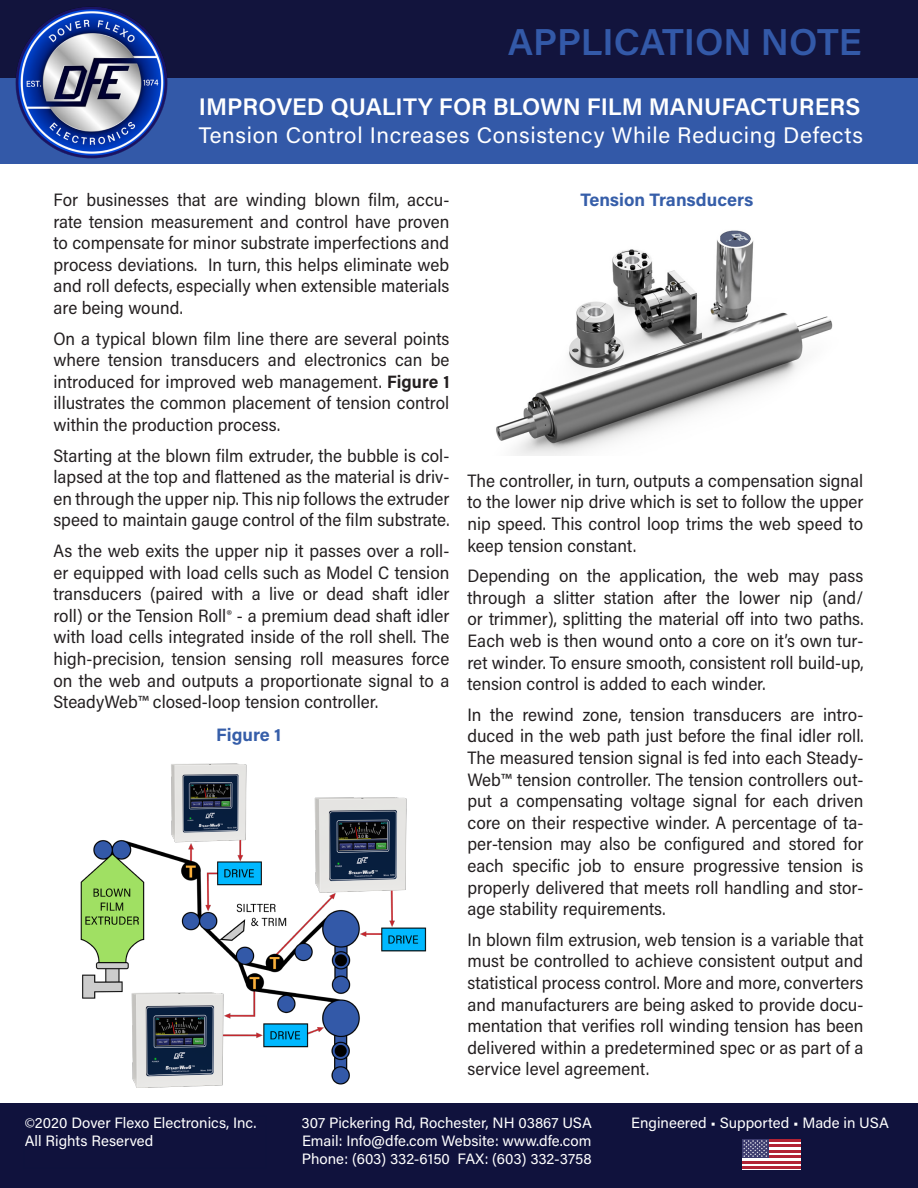
<style>
.page{position:relative;width:918px;height:1188px;background:#fff}
.page>*{position:absolute;margin:0;border:0;box-sizing:border-box;transform-origin:0 0}
.t1{font:37.5px "Acumin Variable Concept";letter-spacing:.025em;color:#3359a8}
.t2{font:24px "Acumin Variable Concept";letter-spacing:.03em;color:#fff}
.t3{font:22.5px "Acumin Variable Concept";letter-spacing:.05em;color:#fff}
.t4{font:18px/21.6px "Acumin Variable Concept";letter-spacing:-.005em;color:#231f20;text-align:justify}
.t5{font:18px "Acumin Variable Concept";letter-spacing:.05em;color:#365ea9}
.t6{font:15px "Acumin Variable Concept";letter-spacing:.02em;color:#fff}
.s1{font-family:"Minion Pro"}
.s2{font-family:"Myriad Pro"}
</style>
<div class="page">
<div style="left:1px;top:59px;width:917px;height:104px;background:#3359a8"></div>
<div style="left:0;top:0;width:918px;height:78px;background:#12143d"></div>
<img style="left:15px;top:7px;width:153px;height:152px">
<div style="left:0;top:1103px;width:918px;height:85px;background:#10123d"></div>
<div style="left:742px;top:1139px;width:59px;height:31px;background:#fff"></div>
<hr style="left:742px;top:1139px;width:59px;height:3px;background:#b22234">
<hr style="left:742px;top:1145px;width:59px;height:2px;background:#b22234">
<hr style="left:742px;top:1150px;width:59px;height:3px;background:#b22234">
<hr style="left:742px;top:1155px;width:59px;height:3px;background:#b22234">
<hr style="left:742px;top:1161px;width:59px;height:2px;background:#b22234">
<hr style="left:742px;top:1166px;width:59px;height:3px;background:#b22234">
<div style="left:742px;top:1139px;width:27px;height:19px;background:#3c3b6e"></div>
<svg style="left:743px;top:1140px;width:24px;height:17px"></svg>
<img style="left:80px;top:763px;width:346px;height:325px">
<img style="left:496px;top:230px;width:337px;height:226px">
<p class="t1" style="left:508px;top:16px;width:354px">APPLICATION NOTE</p>
<p class="t2" style="left:199px;top:90px;width:662px">IMPROVED QUALITY FOR BLOWN FILM MANUFACTURERS</p>
<p class="t3" style="left:199px;top:119px;width:665px">Tension Control Increases Consistency While Reducing Defects</p>
<p class="t4" style="left:53px;top:188px;width:398px">For businesses that are winding blown film, accu&shy;rate tension measurement and control have proven to compensate for minor substrate imperfections and process deviations. In turn, this helps eliminate web and roll defects, especially when extensible materials are being wound.</p>
<p class="t4" style="left:53px;top:327px;width:398px">On a typical blown film line there are several points where tension transducers and electronics can be introduced for improved web management. Figure 1 illustrates the common placement of tension control within the production process.</p>
<p class="t4" style="left:53px;top:444px;width:398px">Starting at the blown film extruder, the bubble is col&shy;lapsed at the top and flattened as the material is driv&shy;en through the upper nip. This nip follows the extruder speed to maintain gauge control of the film substrate.</p>
<p class="t4" style="left:53px;top:539px;width:398px">As the web exits the upper nip it passes over a roll&shy;er equipped with load cells such as Model C tension transducers (paired with a live or dead shaft idler roll) or the Tension Roll<span class="s1">®</span> - a premium dead shaft idler with load cells integrated inside of the roll shell. The high-precision, tension sensing roll measures force on the web and outputs a proportionate signal to a SteadyWeb<span class="s2">™</span> closed-loop tension controller.</p>
<p class="t5" style="left:216px;top:722px;width:66px">Figure 1</p>
<p class="t5" style="left:580px;top:188px;width:173px">Tension Transducers</p>
<p class="t4" style="left:467px;top:469px;width:397px">The controller, in turn, outputs a compensation signal to the lower nip drive which is set to follow the upper nip speed. This control loop trims the web speed to keep tension constant.</p>
<p class="t4" style="left:467px;top:564px;width:398px">Depending on the application, the web may pass through a slitter station after the lower nip (and/ or trimmer), splitting the material off into two paths.<br>Each web is then wound onto a core on it’s own tur&shy;ret winder. To ensure smooth, consistent roll build-up, tension control is added to each winder.</p>
<p class="t4" style="left:467px;top:703px;width:398px">In the rewind zone, tension transducers are intro&shy;duced in the web path just before the final idler roll.<br>The measured tension signal is fed into each Steady-Web<span class="s2">™</span> tension controller. The tension controllers out&shy;put a compensating voltage signal for each driven core on their respective winder. A percentage of ta&shy;per-tension may also be configured and stored for each specific job to ensure progressive tension is properly delivered that meets roll handling and stor&shy;age stability requirements.</p>
<p class="t4" style="left:467px;top:928px;width:398px">In blown film extrusion, web tension is a variable that must be controlled to achieve consistent output and statistical process control. More and more, converters and manufacturers are being asked to provide docu&shy;mentation that verifies roll winding tension has been delivered within a predetermined spec or as part of a service level agreement.</p>
<p class="t6" style="left:25px;top:1113px;width:233px"><span class="s2">©</span>2020 Dover Flexo Electronics, Inc.</p>
<p class="t6" style="left:631px;top:1112px;width:259px">Engineered • Supported • Made in USA</p>
<p class="t6" style="left:25px;top:1131px;width:130px">All Rights Reserved</p>
<p class="t6" style="left:302px;top:1113px;width:292px">307 Pickering Rd, Rochester, NH 03867 USA</p>
<p class="t6" style="left:302px;top:1131px;width:291px">Email: Info@dfe.com Website: www.dfe.com</p>
<p class="t6" style="left:302px;top:1149px;width:291px">Phone: (603) 332-6150 FAX: (603) 332-3758</p>
</div>
